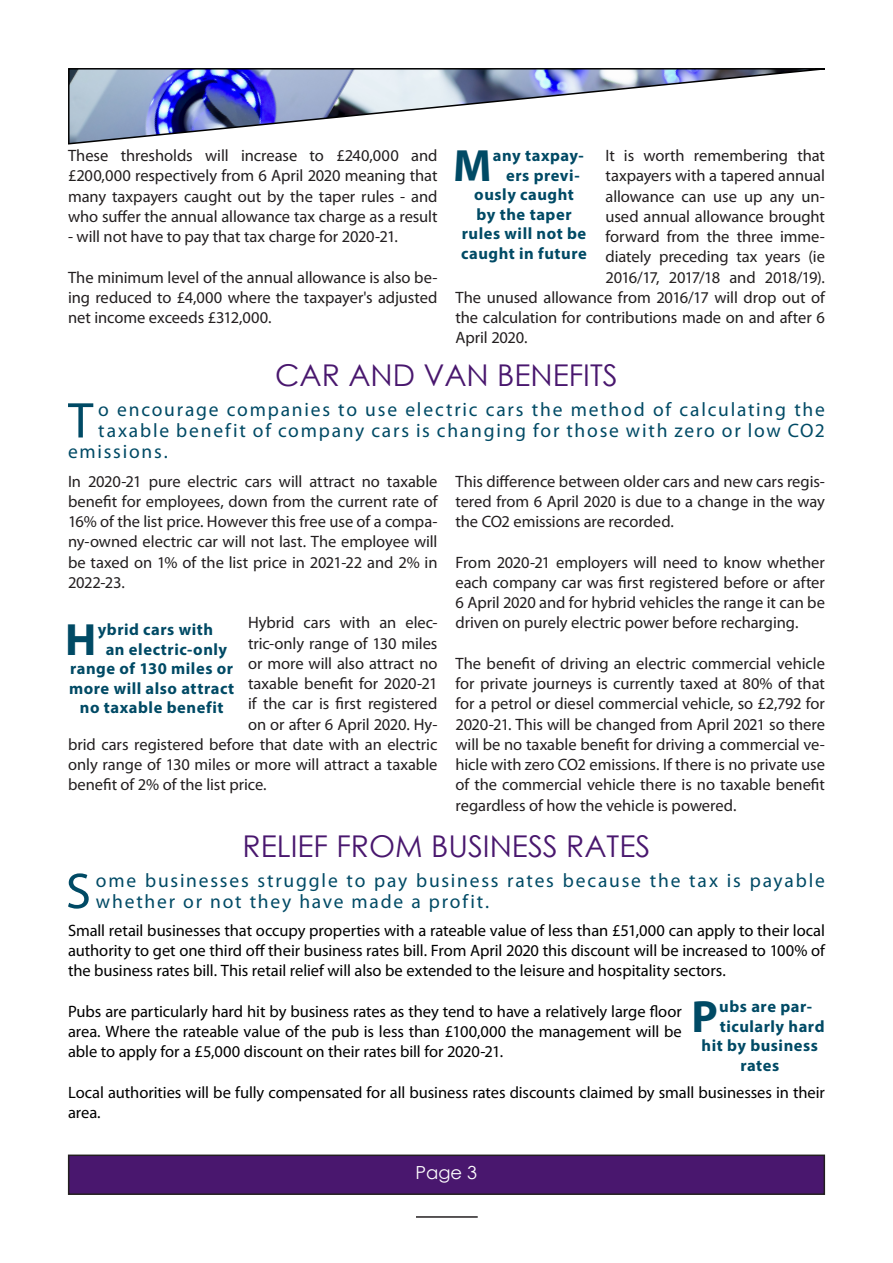
<style>
.page{position:relative;width:893px;height:1263px;background:#fff}
.page>*{position:absolute;margin:0;border:0;box-sizing:border-box;transform-origin:0 0}
.t1{font:50.7px "Myriad Pro";color:#004a65}
.t2{font:700 45.45px "Myriad Pro";color:#004a65}
.t3{font:30px "Century Gothic";color:#49176e}
.t4{font:19.5px/21px "Myriad Pro";letter-spacing:.09em;color:#004a65}
.t5{font:18px "Century Gothic";color:#fff}
.t6{font:16.5px/20.2px "Myriad Pro";letter-spacing:-.005em;color:#231f20;text-align:justify}
.t7{font:16.5px/20.2px "Myriad Pro";letter-spacing:-.005em;color:#000;text-align:justify}
.t8{font:700 16.5px "Myriad Pro";letter-spacing:.03em;color:#004a65}
.t9{font:16.5px "Myriad Pro";letter-spacing:-.045em;color:#231f20}
</style>
<div class="page">
<img style="left:68px;top:68px;width:757px;height:77px">
<hr style="left:416px;top:1216px;width:62px;height:2px;background:#231f20">
<div style="left:69px;top:1155px;width:755px;height:39px;background:#49176e"></div>
<div style="left:68px;top:1154px;width:757px;height:41px;border:2px solid #231f20"></div>
<p class="t6" style="left:68px;top:145px;width:371px">These thresholds will increase to £240,000 and £200,000 respectively from 6 April 2020 meaning that many taxpayers caught out by the taper rules - and who suffer the annual allowance tax charge as a result</p>
<p class="t6" style="left:68px;top:226px;width:331px">- will not have to pay that tax charge for 2020-21.</p>
<p class="t6" style="left:68px;top:267px;width:371px">The minimum level of the annual allowance is also be&shy;ing reduced to £4,000 where the taxpayer's adjusted net income exceeds £312,000.</p>
<p class="t6" style="left:605px;top:145px;width:221px">It is worth remembering that</p>
<p class="t6" style="left:605px;top:166px;width:221px">taxpayers with a tapered annual</p>
<p class="t6" style="left:605px;top:186px;width:221px">allowance can use up any un-</p>
<p class="t6" style="left:605px;top:206px;width:221px">used annual allowance brought</p>
<p class="t6" style="left:605px;top:226px;width:221px">forward from the three imme-</p>
<p class="t6" style="left:605px;top:247px;width:221px">diately preceding tax years (ie</p>
<p class="t9" style="left:605px;top:267px;width:221px">2016/17, 2017/18 and 2018/19).</p>
<p class="t6" style="left:455px;top:287px;width:371px">The unused allowance from 2016/17 will drop out of</p>
<p class="t6" style="left:455px;top:307px;width:371px">the calculation for contributions made on and after 6</p>
<p class="t6" style="left:455px;top:328px;width:73px">April 2020.</p>
<p class="t2" style="left:453px;top:136px;width:40px">M</p>
<p class="t8" style="left:493px;top:145px;width:92px">any taxpay-</p>
<p class="t8" style="left:506px;top:164px;width:75px">ers previ-</p>
<p class="t8" style="left:474px;top:184px;width:101px">ously caught</p>
<p class="t8" style="left:477px;top:203px;width:96px">by the taper</p>
<p class="t8" style="left:462px;top:223px;width:126px">rules will not be</p>
<p class="t8" style="left:461px;top:242px;width:127px">caught in future</p>
<p class="t3" style="left:275px;top:354px;width:344px">CAR AND VAN BENEFITS</p>
<p class="t1" style="left:68px;top:389px;width:27px">T</p>
<p class="t4" style="left:98px;top:399px;width:728px">o encourage companies to use electric cars the method of calculating the</p>
<p class="t4" style="left:98px;top:420px;width:728px">taxable benefit of company cars is changing for those with zero or low CO2</p>
<p class="t4" style="left:68px;top:441px;width:101px">emissions.</p>
<p class="t6" style="left:68px;top:471px;width:371px">In 2020-21 pure electric cars will attract no taxable benefit for employees, down from the current rate of 16% of the list price. However this free use of a compa&shy;ny-owned electric car will not last. The employee will be taxed on 1% of the list price in 2021-22 and 2% in 2022-23.</p>
<p class="t6" style="left:248px;top:612px;width:191px">Hybrid cars with an elec-</p>
<p class="t6" style="left:248px;top:633px;width:191px">tric-only range of 130 miles</p>
<p class="t6" style="left:248px;top:653px;width:191px">or more will also attract no</p>
<p class="t6" style="left:248px;top:673px;width:191px">taxable benefit for 2020-21</p>
<p class="t6" style="left:248px;top:693px;width:191px">if the car is first registered</p>
<p class="t6" style="left:248px;top:714px;width:191px">on or after 6 April 2020. Hy-</p>
<p class="t6" style="left:68px;top:734px;width:371px">brid cars registered before that date with an electric</p>
<p class="t6" style="left:68px;top:754px;width:371px">only range of 130 miles or more will attract a taxable</p>
<p class="t6" style="left:68px;top:774px;width:200px">benefit of 2% of the list price.</p>
<p class="t2" style="left:65px;top:610px;width:33px">H</p>
<p class="t8" style="left:98px;top:619px;width:117px">ybrid cars with</p>
<p class="t8" style="left:106px;top:638px;width:123px">an electric-only</p>
<p class="t8" style="left:70px;top:658px;width:164px">range of 130 miles or</p>
<p class="t8" style="left:69px;top:677px;width:167px">more will also attract</p>
<p class="t8" style="left:80px;top:697px;width:145px">no taxable benefit</p>
<p class="t6" style="left:455px;top:471px;width:371px">This difference between older cars and new cars regis&shy;tered from 6 April 2020 is due to a change in the way the CO2 emissions are recorded.</p>
<p class="t6" style="left:455px;top:552px;width:371px">From 2020-21 employers will need to know whether each company car was first registered before or after 6 April 2020 and for hybrid vehicles the range it can be driven on purely electric power before recharging.</p>
<p class="t6" style="left:455px;top:653px;width:371px">The benefit of driving an electric commercial vehicle for private journeys is currently taxed at 80% of that for a petrol or diesel commercial vehicle, so £2,792 for 2020-21. This will be changed from April 2021 so there will be no taxable benefit for driving a commercial ve&shy;hicle with zero CO2 emissions. If there is no private use of the commercial vehicle there is no taxable benefit regardless of how the vehicle is powered.</p>
<p class="t3" style="left:243px;top:825px;width:409px">RELIEF FROM BUSINESS RATES</p>
<p class="t1" style="left:66px;top:860px;width:26px">S</p>
<p class="t4" style="left:96px;top:870px;width:730px">ome businesses struggle to pay business rates because the tax is payable whether or not they have made a profit.</p>
<p class="t7" style="left:68px;top:920px;width:758px">Small retail businesses that occupy properties with a rateable value of less than £51,000 can apply to their local authority to get one third off their business rates bill. From April 2020 this discount will be increased to 100% of the business rates bill. This retail relief will also be extended to the leisure and hospitality sectors.</p>
<p class="t7" style="left:68px;top:1001px;width:615px">Pubs are particularly hard hit by business rates as they tend to have a relatively large floor area. Where the rateable value of the pub is less than £100,000 the management will be able to apply for a £5,000 discount on their rates bill for 2020-21.</p>
<p class="t7" style="left:68px;top:1082px;width:758px">Local authorities will be fully compensated for all business rates discounts claimed by small businesses in their area.</p>
<p class="t2" style="left:691px;top:987px;width:28px">P</p>
<p class="t8" style="left:719px;top:996px;width:94px">ubs are par-</p>
<p class="t8" style="left:720px;top:1015px;width:106px">ticularly hard</p>
<p class="t8" style="left:702px;top:1035px;width:118px">hit by business</p>
<p class="t8" style="left:740px;top:1054px;width:40px">rates</p>
<p class="t5" style="left:415px;top:1160px;width:63px">Page 3</p>
</div>
